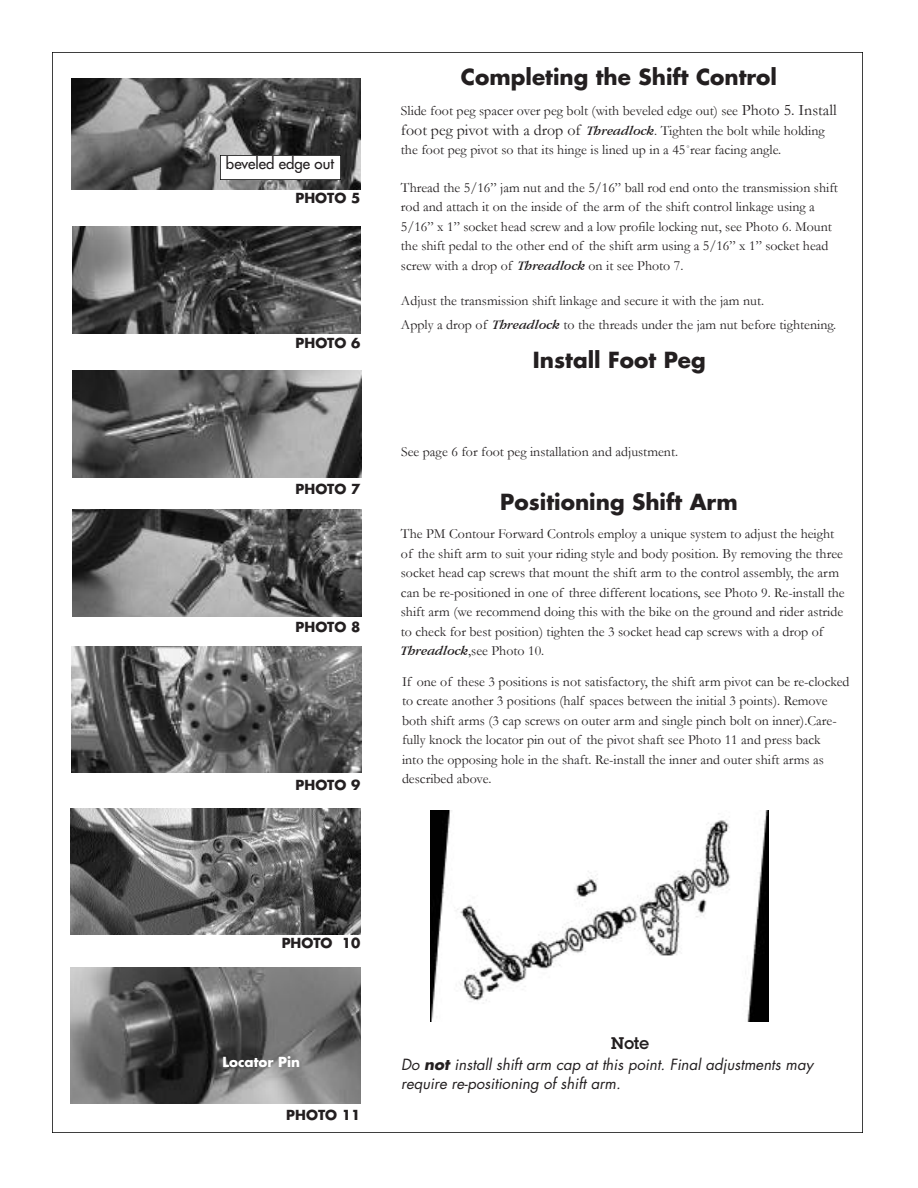
<style>
.page{position:relative;width:918px;height:1188px;background:#fff}
.page>*{position:absolute;margin:0;border:0;box-sizing:border-box;transform-origin:0 0}
.Paragraph_Style_29{font:700 21.6px "Futura";color:#231f20}
.Paragraph_Style_2{font:700 21.6px "Futura";color:#231f20}
.Paragraph_Style_32{font:700 21.6px "Futura";color:#231f20}
.Paragraph_Style_2-2{font:600 16.5px "Lubalin Graph";color:#231f20}
.Paragraph_Style_2-3{font:italic 15px/19.5px "Futura";color:#231f20}
.Paragraph_Style_2-4{font:15px "Futura";color:#231f20}
.Paragraph_Style_2-5{font:13.95px/19.5px "Garamond";color:#231f20}
.Paragraph_Style_28{font:13.95px/19.5px "Garamond";color:#231f20}
.Paragraph_Style_31{font:13.95px "Garamond";color:#231f20}
.Paragraph_Style_30{font:13.95px "Garamond";color:#231f20}
.Paragraph_Style_2-6{font:700 13.5px "Futura";color:#231f20}
.Paragraph_Style_33{font:700 13.5px "Futura";color:#fff}
.s1{font-size:15.9px}
.s2{font-family:"Garamond IT Cby BT";font-style:italic;font-size:13.35px}
.s3{font-weight:700}
</style>
<div class="page">
<img style="left:53px;top:53px;width:810px;height:1080px">
<img style="left:72px;top:78px;width:288px;height:111px">
<img style="left:72px;top:226px;width:289px;height:107px">
<img style="left:72px;top:370px;width:289px;height:107px">
<img style="left:72px;top:510px;width:289px;height:106px">
<img style="left:72px;top:646px;width:289px;height:127px">
<img style="left:71px;top:967px;width:289px;height:137px">
<img style="left:71px;top:808px;width:289px;height:126px">
<img style="left:220px;top:155px;width:120px;height:25px">
<img style="left:430px;top:811px;width:339px;height:210px">
<p class="Paragraph_Style_2-4" style="left:226px;top:154px;width:110px">beveled edge out</p>
<p class="Paragraph_Style_2-6" style="left:296px;top:188px;width:66px">PHOTO 5</p>
<p class="Paragraph_Style_2-6" style="left:296px;top:334px;width:66px">PHOTO 6</p>
<p class="Paragraph_Style_2-6" style="left:296px;top:480px;width:66px">PHOTO 7</p>
<p class="Paragraph_Style_2-6" style="left:296px;top:617px;width:66px">PHOTO 8</p>
<p class="Paragraph_Style_2-6" style="left:296px;top:776px;width:66px">PHOTO 9</p>
<p class="Paragraph_Style_29" style="left:461px;top:62px;width:317px">Completing the Shift Control</p>
<p class="Paragraph_Style_28" style="left:401px;top:101px;width:437px">Slide foot peg spacer over peg bolt (with beveled edge out) see <span class="s1">Photo 5. Install foot peg pivot with a drop of</span> <span class="s2">Threadlock</span>. Tighten the bolt while holding the foot peg pivot so that its hinge is lined up in a 45˚rear facing angle.</p>
<p class="Paragraph_Style_28" style="left:401px;top:178px;width:439px">Thread the 5/16” jam nut and the 5/16” ball rod end onto the transmission shift rod and attach it on the inside of the arm of the shift control linkage using a 5/16” x 1” socket head screw and a low profile locking nut, see Photo 6. Mount the shift pedal to the other end of the shift arm using a 5/16” x 1” socket head screw with a drop of <span class="s2">Threadlock</span> on it see Photo 7.</p>
<p class="Paragraph_Style_30" style="left:401px;top:292px;width:365px">Adjust the transmission shift linkage and secure it with the jam nut.</p>
<p class="Paragraph_Style_31" style="left:401px;top:316px;width:437px">Apply a drop of <span class="s2">Threadlock</span> to the threads under the jam nut before tightening.</p>
<p class="Paragraph_Style_32" style="left:533px;top:345px;width:174px">Install Foot Peg</p>
<p class="Paragraph_Style_2-5" style="left:401px;top:442px;width:279px">See page 6 for foot peg installation and adjustment.</p>
<p class="Paragraph_Style_2" style="left:500px;top:487px;width:239px">Positioning Shift Arm</p>
<p class="Paragraph_Style_2-5" style="left:401px;top:524px;width:445px">The PM Contour Forward Controls employ a unique system to adjust the height of the shift arm to suit your riding style and body position. By removing the three socket head cap screws that mount the shift arm to the control assembly, the arm can be re-positioned in one of three different locations, see Photo 9. Re-install the shift arm (we recommend doing this with the bike on the ground and rider astride to check for best position) tighten the 3 socket head cap screws with a drop of <span class="s2">Threadlock</span>,see Photo 10.</p>
<p class="Paragraph_Style_2-5" style="left:402px;top:672px;width:449px">If one of these 3 positions is not satisfactory, the shift arm pivot can be re-clocked to create another 3 positions (half spaces between the initial 3 points). Remove both shift arms (3 cap screws on outer arm and single pinch bolt on inner).Care&shy;fully knock the locator pin out of the pivot shaft see Photo 11 and press back<br>into the opposing hole in the shaft. Re-install the inner and outer shift arms as described above.</p>
<p class="Paragraph_Style_2-6" style="left:282px;top:934px;width:80px">PHOTO 10</p>
<p class="Paragraph_Style_2-2" style="left:611px;top:1032px;width:39px">Note</p>
<p class="Paragraph_Style_33" style="left:222px;top:1053px;width:79px">Locator Pin</p>
<p class="Paragraph_Style_2-3" style="left:401px;top:1054px;width:414px">Do <span class="s3">not</span> install shift arm cap at this point. Final adjustments may require re-positioning of shift arm.</p>
<p class="Paragraph_Style_2-6" style="left:286px;top:1106px;width:76px">PHOTO 11</p>
</div>
